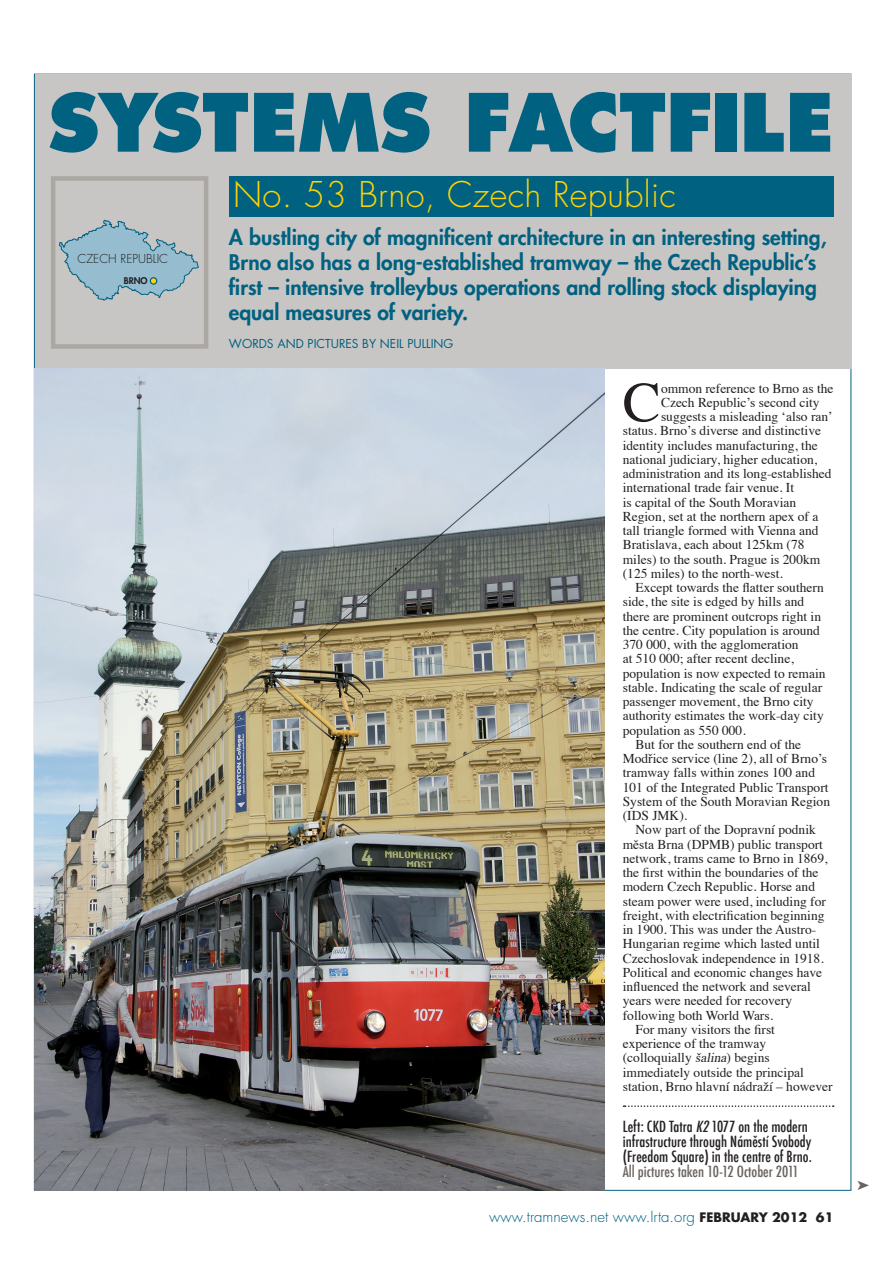
<style>
.page{position:relative;width:893px;height:1263px;background:#fff}
.page>*{position:absolute;margin:0;border:0;box-sizing:border-box;transform-origin:0 0}
.t1{font:800 78px "Futura Std";letter-spacing:-.02em;color:#006180}
.Times_No_indent{font:56.55px "Times";color:#231f20}
.t2{font:300 34.5px "Futura Std";letter-spacing:.01em;color:#fed304}
.standfirst{font:800 21px/25.2px "Futura Std";color:#006180}
.t3{font:500 condensed 15px/15px "Futura";color:#231f20}
.t4{font:300 15px "Futura Std";color:#006180}
.Credit{font:500 condensed 15px "Futura";color:#6a625d}
.Times_No_indent-2{font:13.5px/14.2px "Times";color:#231f20}
.Times_Indent{font:13.5px/14.2px "Times";color:#231f20}
.t5{font:12px "Futura Std";color:#006180}
.Table_copy_regular{font:300 12px "Futura Std";color:#231f20}
.Table_copy_regular-2{font:800 9px "Futura Std";color:#231f20}
.s1{font-style:italic}
.s2{font-weight:700;font-size:12.75px;color:#231f20}
</style>
<div class="page">
<div style="left:35px;top:74px;width:816px;height:295px;background:#c8c6c5"></div>
<img style="left:34px;top:369px;width:571px;height:822px">
<svg style="left:59px;top:220px;width:140px;height:80px"></svg>
<div style="left:51px;top:176px;width:157px;height:173px;border:4px solid #aba7a3"></div>
<div style="left:150px;top:278px;width:7px;height:6px;background:#fed304;border-radius:50%"></div>
<div style="left:150px;top:277px;width:7px;height:8px;border:1px solid #006180;border-radius:50%"></div>
<svg style="left:623px;top:1105px;width:211px;height:2px"></svg>
<div style="left:229px;top:176px;width:604px;height:40px;background:#006180"></div>
<p class="t1" style="left:48px;top:73px;width:788px">SYSTEMS FACTFILE</p>
<p class="t2" style="left:233px;top:173px;width:444px">No. 53 Brno, Czech Republic</p>
<p class="standfirst" style="left:229px;top:224px;width:599px">A bustling city of magnificent architecture in an interesting setting, Brno also has a long-established tramway – the Czech Republic’s first – intensive trolleybus operations and rolling stock displaying equal measures of variety.</p>
<p class="t5" style="left:229px;top:336px;width:226px">WORDS AND PICTURES BY N EIL PULLING</p>
<p class="Table_copy_regular" style="left:78px;top:252px;width:92px">czech republic</p>
<p class="Table_copy_regular-2" style="left:124px;top:275px;width:25px">brno</p>
<p class="Times_No_indent" style="left:623px;top:349px;width:39px">C</p>
<p class="Times_No_indent-2" style="left:661px;top:380px;width:174px">ommon reference to Brno as the</p>
<p class="Times_No_indent-2" style="left:661px;top:394px;width:160px">Czech Republic’s second city</p>
<p class="Times_No_indent-2" style="left:661px;top:408px;width:173px">suggests a misleading ‘also ran’</p>
<p class="Times_No_indent-2" style="left:623px;top:423px;width:200px">status. Brno’s diverse and distinctive</p>
<p class="Times_No_indent-2" style="left:623px;top:437px;width:196px">identity includes manufacturing, the</p>
<p class="Times_No_indent-2" style="left:623px;top:451px;width:196px">national judiciary, higher education,</p>
<p class="Times_No_indent-2" style="left:623px;top:465px;width:210px">administration and its long-established</p>
<p class="Times_No_indent-2" style="left:623px;top:480px;width:173px">international trade fair venue. It</p>
<p class="Times_No_indent-2" style="left:623px;top:494px;width:175px">is capital of the South Moravian</p>
<p class="Times_No_indent-2" style="left:623px;top:508px;width:197px">Region, set at the northern apex of a</p>
<p class="Times_No_indent-2" style="left:623px;top:522px;width:197px">tall triangle formed with Vienna and</p>
<p class="Times_No_indent-2" style="left:623px;top:537px;width:183px">Bratislava, each about 125km (78</p>
<p class="Times_No_indent-2" style="left:623px;top:551px;width:199px">miles) to the south. Prague is 200km</p>
<p class="Times_No_indent-2" style="left:623px;top:565px;width:162px">(125 miles) to the north-west.</p>
<p class="Times_No_indent-2" style="left:623px;top:579px;width:204px;text-indent:13px">Except towards the flatter southern side, the site is edged by hills and there are prominent outcrops right in the centre. City population is around 370 000, with the agglomeration<br>at 510 000; after recent decline, population is now expected to remain stable. Indicating the scale of regular passenger movement, the Brno city authority estimates the work-day city population as 550 000.</p>
<p class="Times_No_indent-2" style="left:623px;top:736px;width:209px;text-indent:13px">But for the southern end of the<br>Modřice service (line 2), all of Brno’s tramway falls within zones 100 and<br>101 of the Integrated Public Transport<br>System of the South Moravian Region (IDS JMK).</p>
<p class="Times_Indent" style="left:623px;top:822px;width:206px;text-indent:13px">Now part of the Dopravní podnik města Brna (DPMB) public transport network, trams came to Brno in 1869, the first within the boundaries of the modern Czech Republic. Horse and steam power were used, including for freight, with electrification beginning in 1900. This was under the Austro-Hungarian regime which lasted until Czechoslovak independence in 1918.<br>Political and economic changes have influenced the network and several years were needed for recovery following both World Wars.</p>
<p class="Times_Indent" style="left:623px;top:1021px;width:211px;text-indent:13px">For many visitors the first experience of the tramway (colloquially <span class="s1">šalina</span>) begins immediately outside the principal station, Brno hlavní nádraží – however</p>
<p class="t3" style="left:623px;top:1119px;width:191px">Left: CKD Tatra <span class="s1">K2</span>1077 on the modern infrastructure through Náměstí Svobody (Freedom Square) in the centre of Brno.</p>
<p class="Credit" style="left:623px;top:1162px;width:178px">All pictures taken 10-12 October 2011</p>
<p class="t4" style="left:489px;top:1207px;width:346px">www.tramnews.net www.Irta.org <span class="s2">FEBRUARY 2012 61</span></p>
</div>
